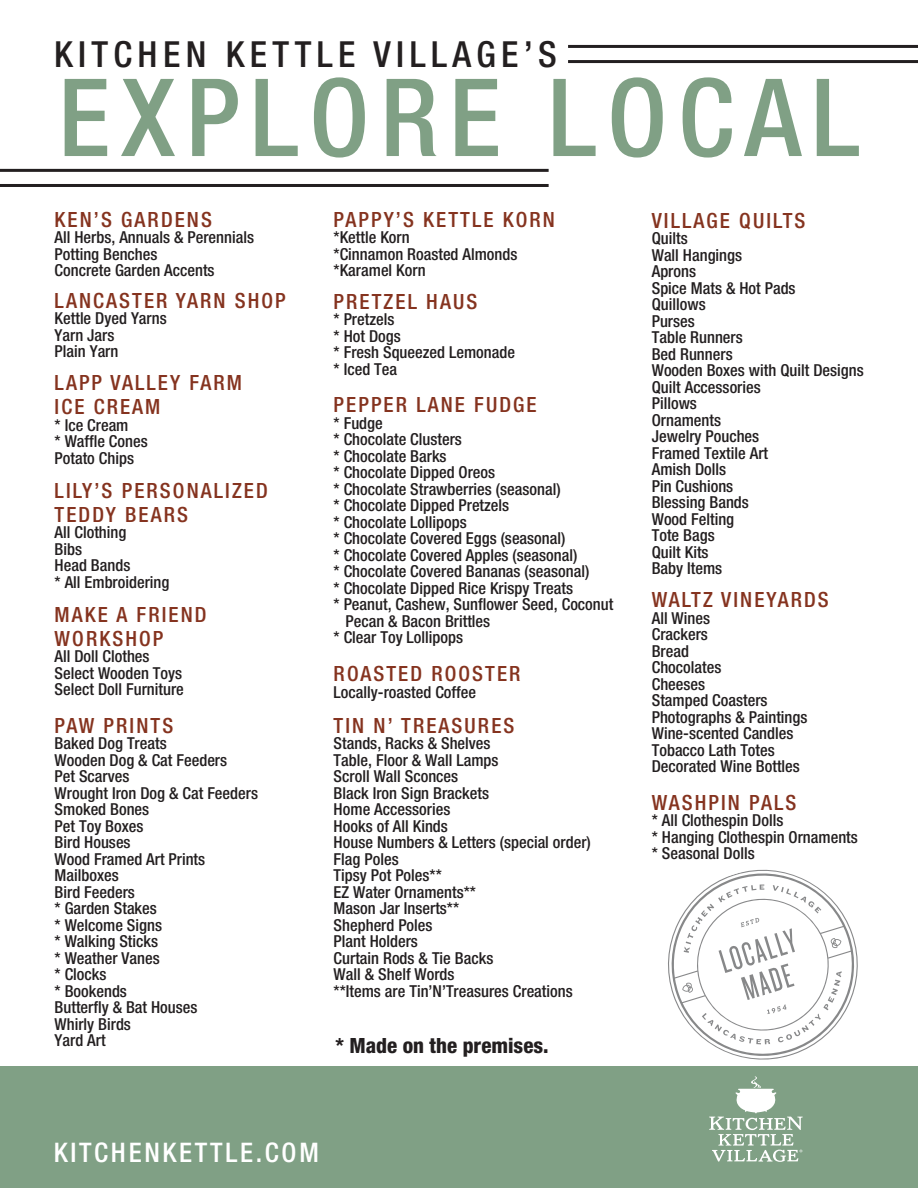
<style>
.page{position:relative;width:918px;height:1188px;background:#fff}
.page>*{position:absolute;margin:0;border:0;box-sizing:border-box;transform-origin:0 0}
.t1{font:500 condensed 108px "Helvetica Neue LT Std";letter-spacing:.1em;color:#80a085}
.t2{font:500 condensed 36px "Helvetica Neue LT Std";letter-spacing:.15em;color:#231f20}
.t3{font:500 condensed 27px "Helvetica Neue LT Std";letter-spacing:.1em;color:#fff}
.t4{font:500 condensed 21px/24px "Helvetica Neue LT Std";letter-spacing:.1em;color:#85331f}
.t5{font:800 condensed 21px "Helvetica Neue LT Std";color:#231f20}
.t6{font:500 condensed 16.5px/16.5px "Helvetica Neue LT Std";color:#231f20}
</style>
<div class="page">
<hr style="left:568px;top:60px;width:350px;height:3px;background:#231f20">
<hr style="left:568px;top:45px;width:350px;height:3px;background:#231f20">
<div style="left:0;top:1067px;width:918px;height:121px;background:#80a085"></div>
<hr style="left:0;top:184px;width:549px;height:3px;background:#231f20">
<hr style="left:0;top:169px;width:549px;height:3px;background:#231f20">
<svg style="left:644px;top:869px;width:238px;height:198px"></svg>
<svg style="left:681px;top:883px;width:162px;height:163px"></svg>
<svg style="left:709px;top:1076px;width:94px;height:86px"></svg>
<p class="t2" style="left:54px;top:33px;width:504px">KITCHEN KETTLE VILLAGE’S</p>
<p class="t1" style="left:58px;top:53px;width:803px">EXPLORE LOCAL</p>
<p class="t4" style="left:55px;top:207px;width:159px">KEN’S GARDENS</p>
<p class="t6" style="left:55px;top:229px;width:201px">All Herbs, Annuals &amp; Perennials</p>
<p class="t6" style="left:55px;top:245px;width:104px">Potting Benches</p>
<p class="t6" style="left:55px;top:262px;width:162px">Concrete Garden Accents</p>
<p class="t4" style="left:55px;top:288px;width:233px">LANCASTER YARN SHOP</p>
<p class="t6" style="left:55px;top:310px;width:114px">Kettle Dyed Yarns</p>
<p class="t6" style="left:55px;top:326px;width:61px">Yarn Jars</p>
<p class="t6" style="left:55px;top:343px;width:65px">Plain Yarn</p>
<p class="t4" style="left:55px;top:370px;width:189px">LAPP VALLEY FARM</p>
<p class="t4" style="left:55px;top:394px;width:107px">ICE CREAM</p>
<p class="t6" style="left:55px;top:416px;width:75px">* Ice Cream</p>
<p class="t6" style="left:55px;top:433px;width:95px">* Waffle Cones</p>
<p class="t6" style="left:55px;top:449px;width:81px">Potato Chips</p>
<p class="t4" style="left:55px;top:478px;width:215px">LILY’S PERSONALIZED<br>TEDDY BEARS</p>
<p class="t6" style="left:55px;top:524px;width:73px">All Clothing</p>
<p class="t6" style="left:55px;top:540px;width:29px">Bibs</p>
<p class="t6" style="left:55px;top:557px;width:77px">Head Bands</p>
<p class="t6" style="left:55px;top:573px;width:116px">* All Embroidering</p>
<p class="t4" style="left:55px;top:602px;width:153px">MAKE A FRIEND<br>WORKSHOP</p>
<p class="t6" style="left:55px;top:648px;width:97px">All Doll Clothes</p>
<p class="t6" style="left:55px;top:664px;width:129px">Select Wooden Toys</p>
<p class="t6" style="left:55px;top:681px;width:131px">Select Doll Furniture</p>
<p class="t4" style="left:55px;top:713px;width:120px">PAW PRINTS</p>
<p class="t6" style="left:55px;top:735px;width:114px">Baked Dog Treats</p>
<p class="t6" style="left:55px;top:751px;width:174px">Wooden Dog &amp; Cat Feeders</p>
<p class="t6" style="left:55px;top:768px;width:76px">Pet Scarves</p>
<p class="t6" style="left:55px;top:784px;width:205px">Wrought Iron Dog &amp; Cat Feeders</p>
<p class="t6" style="left:55px;top:801px;width:96px">Smoked Bones</p>
<p class="t6" style="left:55px;top:817px;width:90px">Pet Toy Boxes</p>
<p class="t6" style="left:55px;top:834px;width:78px">Bird Houses</p>
<p class="t6" style="left:55px;top:850px;width:152px">Wood Framed Art Prints</p>
<p class="t6" style="left:55px;top:867px;width:66px">Mailboxes</p>
<p class="t6" style="left:55px;top:883px;width:82px">Bird Feeders</p>
<p class="t6" style="left:55px;top:900px;width:104px">* Garden Stakes</p>
<p class="t6" style="left:55px;top:916px;width:109px">* Welcome Signs</p>
<p class="t6" style="left:55px;top:933px;width:105px">* Walking Sticks</p>
<p class="t6" style="left:55px;top:949px;width:107px">* Weather Vanes</p>
<p class="t6" style="left:55px;top:966px;width:53px">* Clocks</p>
<p class="t6" style="left:55px;top:982px;width:74px">* Bookends</p>
<p class="t6" style="left:55px;top:999px;width:144px">Butterfly &amp; Bat Houses</p>
<p class="t6" style="left:55px;top:1015px;width:78px">Whirly Birds</p>
<p class="t6" style="left:55px;top:1032px;width:53px">Yard Art</p>
<p class="t4" style="left:334px;top:207px;width:223px">PAPPY’S KETTLE KORN</p>
<p class="t6" style="left:334px;top:229px;width:78px">*Kettle Korn</p>
<p class="t6" style="left:334px;top:245px;width:185px">*Cinnamon Roasted Almonds</p>
<p class="t6" style="left:334px;top:262px;width:93px">*Karamel Korn</p>
<p class="t4" style="left:334px;top:289px;width:145px">PRETZEL HAUS</p>
<p class="t6" style="left:334px;top:311px;width:62px">* Pretzels</p>
<p class="t6" style="left:334px;top:328px;width:69px">* Hot Dogs</p>
<p class="t6" style="left:334px;top:344px;width:183px">* Fresh Squeezed Lemonade</p>
<p class="t6" style="left:334px;top:361px;width:65px">* Iced Tea</p>
<p class="t4" style="left:334px;top:393px;width:205px">PEPPER LANE FUDGE</p>
<p class="t6" style="left:334px;top:415px;width:51px">* Fudge</p>
<p class="t6" style="left:334px;top:431px;width:130px">* Chocolate Clusters</p>
<p class="t6" style="left:334px;top:448px;width:115px">* Chocolate Barks</p>
<p class="t6" style="left:334px;top:464px;width:163px">* Chocolate Dipped Oreos</p>
<p class="t6" style="left:334px;top:481px;width:228px">* Chocolate Strawberries (seasonal)</p>
<p class="t6" style="left:334px;top:497px;width:177px">* Chocolate Dipped Pretzels</p>
<p class="t6" style="left:334px;top:514px;width:135px">* Chocolate Lollipops</p>
<p class="t6" style="left:334px;top:530px;width:233px">* Chocolate Covered Eggs (seasonal)</p>
<p class="t6" style="left:334px;top:547px;width:245px">* Chocolate Covered Apples (seasonal)</p>
<p class="t6" style="left:334px;top:563px;width:257px">* Chocolate Covered Bananas (seasonal)</p>
<p class="t6" style="left:334px;top:580px;width:241px">* Chocolate Dipped Rice Krispy Treats</p>
<p class="t6" style="left:346px;top:596px;width:269px;text-indent:-12px">* Peanut, Cashew, Sunflower Seed, Coconut<br>Pecan &amp; Bacon Brittles</p>
<p class="t6" style="left:334px;top:629px;width:131px">* Clear Toy Lollipops</p>
<p class="t4" style="left:334px;top:661px;width:188px">ROASTED ROOSTER</p>
<p class="t6" style="left:334px;top:683px;width:144px">Locally-roasted Coffee</p>
<p class="t4" style="left:334px;top:713px;width:182px">TIN N’ TREASURES</p>
<p class="t6" style="left:334px;top:735px;width:158px">Stands, Racks &amp; Shelves</p>
<p class="t6" style="left:334px;top:751px;width:166px">Table, Floor &amp; Wall Lamps</p>
<p class="t6" style="left:334px;top:768px;width:126px">Scroll Wall Sconces</p>
<p class="t6" style="left:334px;top:784px;width:157px">Black Iron Sign Brackets</p>
<p class="t6" style="left:334px;top:801px;width:118px">Home Accessories</p>
<p class="t6" style="left:334px;top:817px;width:116px">Hooks of All Kinds</p>
<p class="t6" style="left:334px;top:834px;width:259px">House Numbers &amp; Letters (special order)</p>
<p class="t6" style="left:334px;top:850px;width:67px">Flag Poles</p>
<p class="t6" style="left:334px;top:867px;width:110px">Tipsy Pot Poles**</p>
<p class="t6" style="left:334px;top:883px;width:144px">EZ Water Ornaments**</p>
<p class="t6" style="left:334px;top:900px;width:127px">Mason Jar Inserts**<br>Shepherd Poles</p>
<p class="t6" style="left:334px;top:933px;width:86px">Plant Holders</p>
<p class="t6" style="left:334px;top:949px;width:161px">Curtain Rods &amp; Tie Backs</p>
<p class="t6" style="left:334px;top:966px;width:122px">Wall &amp; Shelf Words</p>
<p class="t6" style="left:334px;top:982px;width:241px">**Items are Tin’N’Treasures Creations</p>
<p class="t5" style="left:335px;top:1033px;width:215px">* Made on the premises.</p>
<p class="t3" style="left:54px;top:1136px;width:267px">KITCHENKETTLE.COM</p>
<p class="t4" style="left:652px;top:208px;width:155px">VILLAGE QUILTS</p>
<p class="t6" style="left:652px;top:230px;width:38px">Quilts</p>
<p class="t6" style="left:652px;top:246px;width:92px">Wall Hangings</p>
<p class="t6" style="left:652px;top:263px;width:46px">Aprons</p>
<p class="t6" style="left:652px;top:279px;width:145px">Spice Mats &amp; Hot Pads</p>
<p class="t6" style="left:652px;top:296px;width:56px">Quillows</p>
<p class="t6" style="left:652px;top:312px;width:45px">Purses</p>
<p class="t6" style="left:652px;top:329px;width:93px">Table Runners</p>
<p class="t6" style="left:652px;top:345px;width:82px">Bed Runners</p>
<p class="t6" style="left:652px;top:362px;width:213px">Wooden Boxes with Quilt Designs</p>
<p class="t6" style="left:652px;top:378px;width:111px">Quilt Accessories</p>
<p class="t6" style="left:652px;top:395px;width:47px">Pillows</p>
<p class="t6" style="left:652px;top:411px;width:71px">Ornaments</p>
<p class="t6" style="left:652px;top:428px;width:109px">Jewelry Pouches</p>
<p class="t6" style="left:652px;top:444px;width:118px">Framed Textile Art</p>
<p class="t6" style="left:652px;top:461px;width:76px">Amish Dolls</p>
<p class="t6" style="left:652px;top:477px;width:83px">Pin Cushions</p>
<p class="t6" style="left:652px;top:494px;width:99px">Blessing Bands</p>
<p class="t6" style="left:652px;top:510px;width:84px">Wood Felting</p>
<p class="t6" style="left:652px;top:527px;width:64px">Tote Bags</p>
<p class="t6" style="left:652px;top:543px;width:58px">Quilt Kits</p>
<p class="t6" style="left:652px;top:560px;width:72px">Baby Items</p>
<p class="t4" style="left:652px;top:587px;width:178px">WALTZ VINEYARDS</p>
<p class="t6" style="left:652px;top:609px;width:60px">All Wines</p>
<p class="t6" style="left:652px;top:626px;width:58px">Crackers</p>
<p class="t6" style="left:652px;top:642px;width:39px">Bread</p>
<p class="t6" style="left:652px;top:659px;width:71px">Chocolates</p>
<p class="t6" style="left:652px;top:675px;width:55px">Cheeses</p>
<p class="t6" style="left:652px;top:692px;width:117px">Stamped Coasters</p>
<p class="t6" style="left:652px;top:708px;width:157px">Photographs &amp; Paintings</p>
<p class="t6" style="left:652px;top:725px;width:143px">Wine-scented Candles</p>
<p class="t6" style="left:652px;top:741px;width:125px">Tobacco Lath Totes</p>
<p class="t6" style="left:652px;top:758px;width:150px">Decorated Wine Bottles</p>
<p class="t4" style="left:652px;top:790px;width:146px">WASHPIN PALS</p>
<p class="t6" style="left:652px;top:812px;width:133px">* All Clothespin Dolls</p>
<p class="t6" style="left:652px;top:828px;width:208px">* Hanging Clothespin Ornaments</p>
<p class="t6" style="left:652px;top:845px;width:104px">* Seasonal Dolls</p>
</div>
